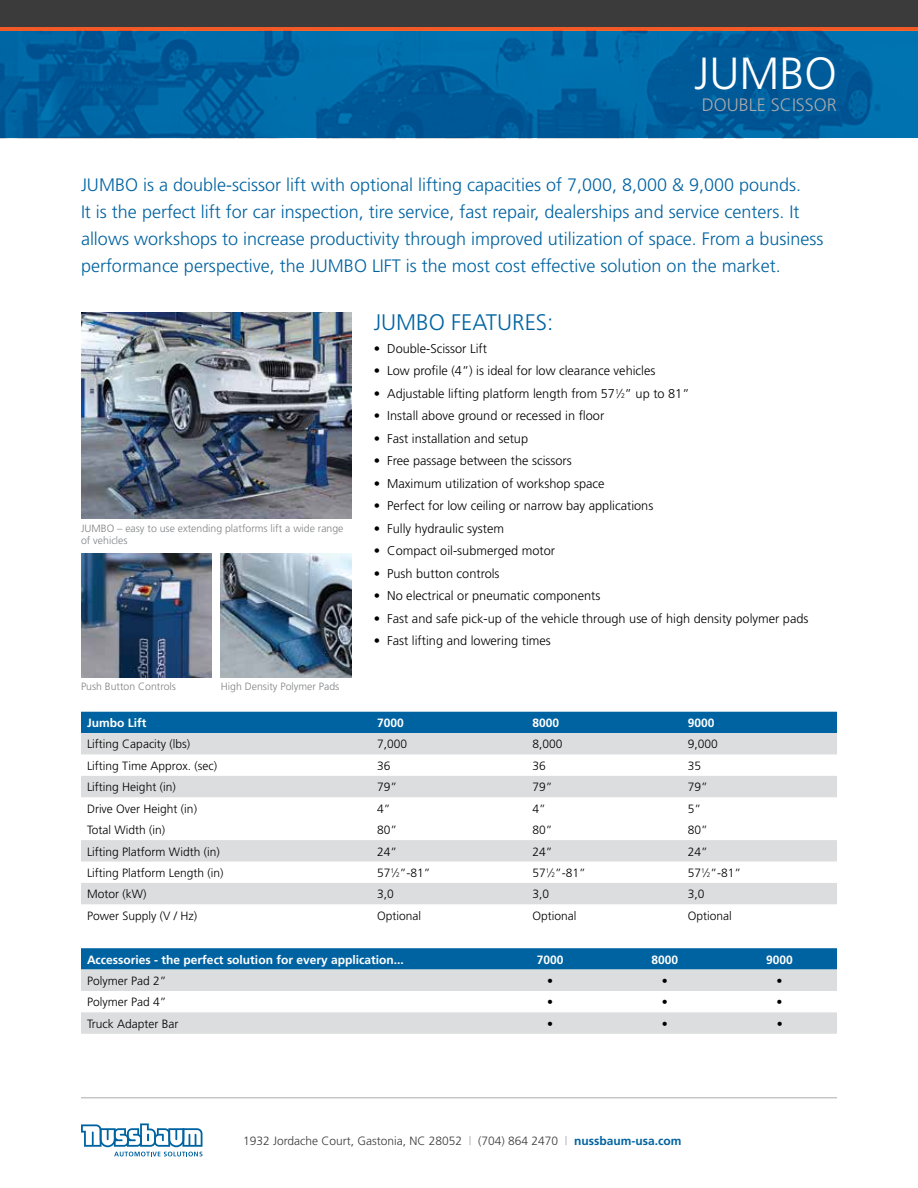
<style>
.page{position:relative;width:918px;height:1188px;background:#fff}
.page>*{position:absolute;margin:0;border:0;box-sizing:border-box;transform-origin:0 0}
.t1{font:300 45px "Frutiger";color:#fff}
.t2{font:300 22.5px "Frutiger";color:#0063a1}
.t3{font:300 18px/27px "Frutiger";color:#0063a1}
.t4{font:300 18px "Frutiger";color:#a7a9ac}
.t5{font:300 12.75px "Frutiger";color:#000}
.t6{font:300 12px "Frutiger";color:#000}
.t7{font:700 12px "Frutiger";color:#fff}
.t8{font:300 12px "Frutiger";color:#3c3b3b}
.t9{font:300 10.5px/12.6px "Frutiger";color:#808285}
.s1{font-size:7.05px}
.s2{font-size:6.6px}
.s3{color:#b0acab}
.s4{font-weight:700;color:#0063a1}
</style>
<div class="page">
<hr style="left:0;top:27px;width:918px;height:3px;background:#f15a26">
<div style="left:0;top:0;width:918px;height:27px;background:#3c3b3b"></div>
<img style="left:0;top:30px;width:918px;height:108px">
<img style="left:81px;top:313px;width:270px;height:206px">
<img style="left:81px;top:553px;width:130px;height:124px">
<img style="left:221px;top:553px;width:130px;height:124px">
<svg style="left:81px;top:1123px;width:121px;height:33px"></svg>
<hr style="left:81px;top:1097px;width:756px;height:1px;background:#b0acab">
<div style="left:81px;top:712px;width:756px;height:21px;background:#0063a1"></div>
<svg style="left:81px;top:733px;width:756px;height:171px"></svg>
<svg style="left:81px;top:948px;width:756px;height:22px;background:#0968a4"></svg>
<svg style="left:81px;top:970px;width:756px;height:64px;fill:#dcddde"></svg>
<h1 class="t1" style="left:694px;top:48px;width:144px">JUMBO</h1>
<h3 class="t4" style="left:702px;top:94px;width:137px">DOUBLE SCISSOR</h3>
<p class="t3" style="left:81px;top:172px;width:744px">JUMBO is a double-scissor lift with optional lifting capacities of 7,000, 8,000 &amp; 9,000 pounds.<br>It is the perfect lift for car inspection, tire service, fast repair, dealerships and service centers. It allows workshops to increase productivity through improved utilization of space. From a business performance perspective, the JUMBO LIFT is the most cost effective solution on the market.</p>
<h2 class="t2" style="left:374px;top:310px;width:181px">JUMBO FEATURES:</h2>
<p class="t5" style="left:374px;top:341px;width:115px">• Double-Scissor Lift</p>
<p class="t5" style="left:374px;top:364px;width:283px">• Low profile (4”) is ideal for low clearance vehicles</p>
<p class="t5" style="left:374px;top:386px;width:317px">• Adjustable lifting platform length from 57<sup>1</sup>⁄<span class="s1">2</span>” up to 81”</p>
<p class="t5" style="left:374px;top:409px;width:232px">• Install above ground or recessed in floor</p>
<p class="t5" style="left:374px;top:431px;width:156px">• Fast installation and setup</p>
<p class="t5" style="left:374px;top:454px;width:200px">• Free passage between the scissors</p>
<p class="t5" style="left:374px;top:476px;width:232px">• Maximum utilization of workshop space</p>
<p class="t5" style="left:374px;top:499px;width:281px">• Perfect for low ceiling or narrow bay applications</p>
<p class="t5" style="left:374px;top:521px;width:132px">• Fully hydraulic system</p>
<p class="t5" style="left:374px;top:544px;width:183px">• Compact oil-submerged motor</p>
<p class="t5" style="left:374px;top:566px;width:127px">• Push button controls</p>
<p class="t5" style="left:374px;top:589px;width:228px">• No electrical or pneumatic components</p>
<p class="t5" style="left:374px;top:611px;width:436px">• Fast and safe pick-up of the vehicle through use of high density polymer pads</p>
<p class="t5" style="left:374px;top:634px;width:179px">• Fast lifting and lowering times</p>
<p class="t9" style="left:81px;top:522px;width:264px">JUMBO – easy to use extending platforms lift a wide range of vehicles</p>
<p class="t9" style="left:81px;top:680px;width:96px">Push Button Controls</p>
<p class="t9" style="left:221px;top:680px;width:120px">High Density Polymer Pads</p>
<p class="t7" style="left:87px;top:716px;width:61px">Jumbo Lift</p>
<p class="t7" style="left:377px;top:716px;width:28px">7000</p>
<p class="t7" style="left:532px;top:716px;width:28px">8000</p>
<p class="t7" style="left:688px;top:716px;width:28px">9000</p>
<p class="t6" style="left:87px;top:738px;width:105px">Lifting Capacity (lbs)</p>
<p class="t6" style="left:377px;top:738px;width:32px">7,000</p>
<p class="t6" style="left:532px;top:738px;width:32px">8,000</p>
<p class="t6" style="left:688px;top:738px;width:32px">9,000</p>
<p class="t6" style="left:87px;top:759px;width:132px">Lifting Time Approx. (sec)</p>
<p class="t6" style="left:377px;top:759px;width:15px">36</p>
<p class="t6" style="left:532px;top:759px;width:15px">36</p>
<p class="t6" style="left:688px;top:759px;width:15px">35</p>
<p class="t6" style="left:87px;top:780px;width:90px">Lifting Height (in)</p>
<p class="t6" style="left:377px;top:780px;width:22px">79”</p>
<p class="t6" style="left:532px;top:780px;width:22px">79”</p>
<p class="t6" style="left:688px;top:780px;width:22px">79”</p>
<p class="t6" style="left:87px;top:802px;width:112px">Drive Over Height (in)</p>
<p class="t6" style="left:377px;top:802px;width:15px">4”</p>
<p class="t6" style="left:532px;top:802px;width:15px">4”</p>
<p class="t6" style="left:688px;top:802px;width:15px">5”</p>
<p class="t6" style="left:87px;top:823px;width:80px">Total Width (in)</p>
<p class="t6" style="left:377px;top:823px;width:22px">80”</p>
<p class="t6" style="left:532px;top:823px;width:22px">80”</p>
<p class="t6" style="left:688px;top:823px;width:22px">80”</p>
<p class="t6" style="left:87px;top:845px;width:134px">Lifting Platform Width (in)</p>
<p class="t6" style="left:377px;top:845px;width:22px">24”</p>
<p class="t6" style="left:532px;top:845px;width:22px">24”</p>
<p class="t6" style="left:688px;top:845px;width:22px">24”</p>
<p class="t6" style="left:87px;top:866px;width:138px">Lifting Platform Length (in)</p>
<p class="t6" style="left:377px;top:866px;width:55px">57<sup>1</sup>⁄<span class="s2">2</span>”-81”</p>
<p class="t6" style="left:533px;top:866px;width:55px">57<sup>1</sup>⁄<span class="s2">2</span>”-81”</p>
<p class="t6" style="left:688px;top:866px;width:55px">57<sup>1</sup>⁄<span class="s2">2</span>”-81”</p>
<p class="t6" style="left:87px;top:887px;width:61px">Motor (kW)</p>
<p class="t6" style="left:377px;top:887px;width:18px">3,0</p>
<p class="t6" style="left:533px;top:887px;width:18px">3,0</p>
<p class="t6" style="left:688px;top:887px;width:18px">3,0</p>
<p class="t6" style="left:87px;top:909px;width:112px">Power Supply (V / Hz)</p>
<p class="t6" style="left:377px;top:909px;width:46px">Optional</p>
<p class="t6" style="left:533px;top:909px;width:46px">Optional</p>
<p class="t6" style="left:688px;top:909px;width:46px">Optional</p>
<p class="t7" style="left:87px;top:952px;width:318px">Accessories - the perfect solution for every application...</p>
<p class="t7" style="left:537px;top:952px;width:28px">7000</p>
<p class="t7" style="left:652px;top:952px;width:28px">8000</p>
<p class="t7" style="left:766px;top:952px;width:28px">9000</p>
<p class="t6" style="left:87px;top:974px;width:81px">Polymer Pad 2”</p>
<p class="t6" style="left:547px;top:974px;width:7px">•</p>
<p class="t6" style="left:662px;top:974px;width:7px">•</p>
<p class="t6" style="left:777px;top:974px;width:7px">•</p>
<p class="t6" style="left:87px;top:995px;width:81px">Polymer Pad 4”</p>
<p class="t6" style="left:547px;top:995px;width:7px">•</p>
<p class="t6" style="left:662px;top:995px;width:7px">•</p>
<p class="t6" style="left:777px;top:995px;width:7px">•</p>
<p class="t6" style="left:87px;top:1017px;width:93px">Truck Adapter Bar</p>
<p class="t6" style="left:547px;top:1017px;width:7px">•</p>
<p class="t6" style="left:662px;top:1017px;width:7px">•</p>
<p class="t6" style="left:777px;top:1017px;width:7px">•</p>
<p class="t8" style="left:243px;top:1134px;width:440px">1932 Jordache Court, Gastonia, NC 28052 <span class="s3">|</span> (704) 864 2470 <span class="s3">|</span> <span class="s4">nussbaum-usa.com</span></p>
</div>
